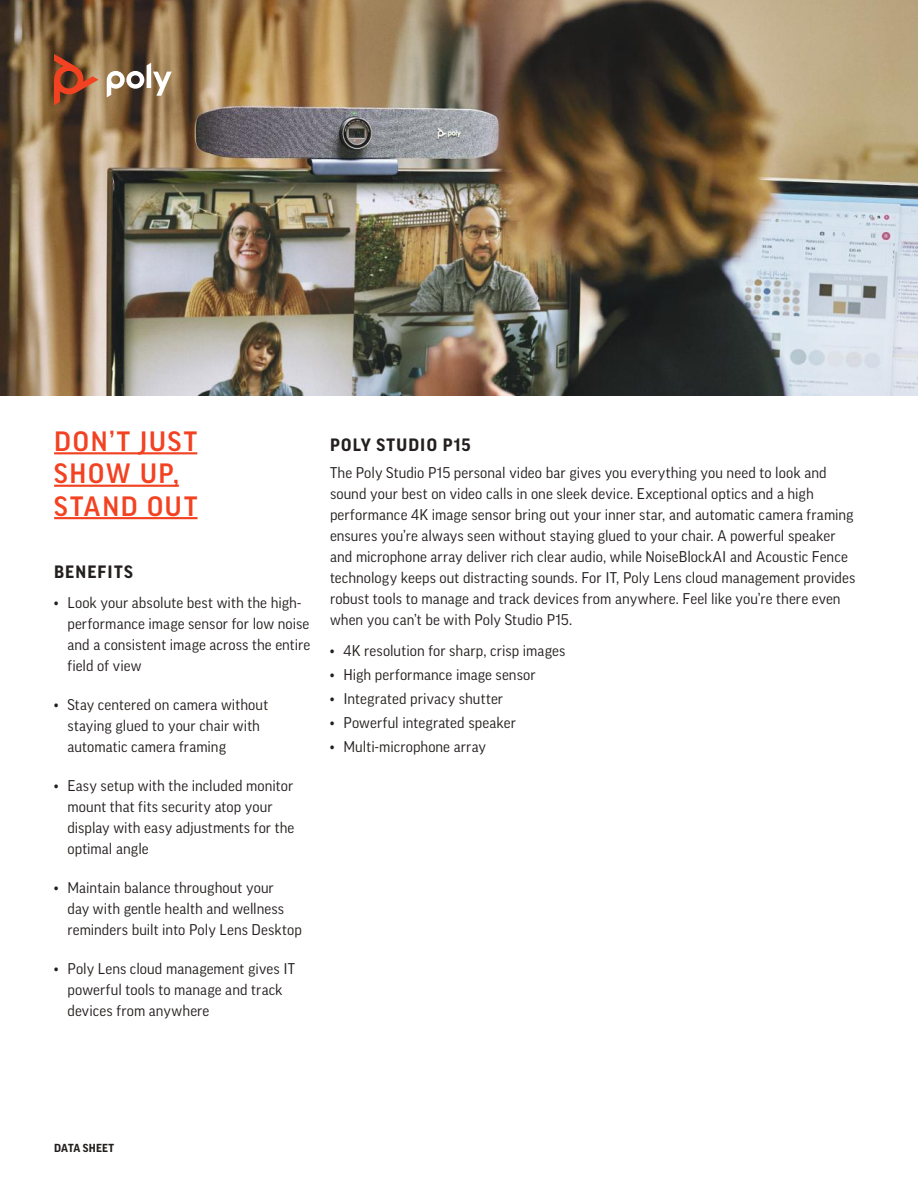
<style>
.page{position:relative;width:918px;height:1188px;background:#fff}
.page>*{position:absolute;margin:0;border:0;box-sizing:border-box;transform-origin:0 0}
.t1{font:500 27px/32.4px "Good Pro";letter-spacing:.065em;color:#f24222}
.t2{font:700 17.25px "Good Pro";letter-spacing:.07em;color:#241f1f}
.t3{font:15px/21px "Good Pro";letter-spacing:.005em;color:#241f1f}
.t4{font:700 11.25px "Good Pro";letter-spacing:.02em;color:#241f1f}
</style>
<div class="page">
<hr style="left:54px;top:452px;width:143px;height:2px;background:#f24222">
<hr style="left:54px;top:485px;width:125px;height:2px;background:#f24222">
<hr style="left:54px;top:517px;width:144px;height:2px;background:#f24222">
<img style="left:0;top:0;width:918px;height:396px">
<svg style="left:107px;top:63px;width:65px;height:34px"></svg>
<svg style="left:54px;top:54px;width:44px;height:51px;background:#9e5536"></svg>
<h1 class="t1" style="left:54px;top:425px;width:145px">DON’T JUST<br>SHOW UP,<br>STAND OUT</h1>
<p class="t2" style="left:54px;top:562px;width:80px">BENEFITS</p>
<p class="t3" style="left:68px;top:592px;width:244px;text-indent:-14px">• Look your absolute best with the high&shy;performance image sensor for low noise and a consistent image across the entire field of view</p>
<p class="t3" style="left:68px;top:694px;width:202px;text-indent:-14px">• Stay centered on camera without staying glued to your chair with automatic camera framing</p>
<p class="t3" style="left:68px;top:775px;width:228px;text-indent:-14px">• Easy setup with the included monitor mount that fits security atop your display with easy adjustments for the optimal angle</p>
<p class="t3" style="left:68px;top:877px;width:236px;text-indent:-14px">• Maintain balance throughout your<br>day with gentle health and wellness reminders built into Poly Lens Desktop</p>
<p class="t3" style="left:68px;top:958px;width:229px;text-indent:-14px">• Poly Lens cloud management gives IT powerful tools to manage and track devices from anywhere</p>
<p class="t2" style="left:330px;top:435px;width:142px">POLY STUDIO P15</p>
<p class="t3" style="left:330px;top:462px;width:527px">The Poly Studio P15 personal video bar gives you everything you need to look and sound your best on video calls in one sleek device. Exceptional optics and a high performance 4K image sensor bring out your inner star, and automatic camera framing ensures you’re always seen without staying glued to your chair. A powerful speaker and microphone array deliver rich clear audio, while NoiseBlockAI and Acoustic Fence technology keeps out distracting sounds. For IT, Poly Lens cloud management provides robust tools to manage and track devices from anywhere. Feel like you’re there even when you can’t be with Poly Studio P15.</p>
<p class="t3" style="left:330px;top:640px;width:237px">• 4K resolution for sharp, crisp images</p>
<p class="t3" style="left:330px;top:664px;width:207px">• High performance image sensor</p>
<p class="t3" style="left:330px;top:688px;width:175px">• Integrated privacy shutter</p>
<p class="t3" style="left:330px;top:712px;width:187px">• Powerful integrated speaker</p>
<p class="t3" style="left:330px;top:736px;width:157px">• Multi-microphone array</p>
<p class="t4" style="left:54px;top:1142px;width:62px">DATA SHEET</p>
</div>
